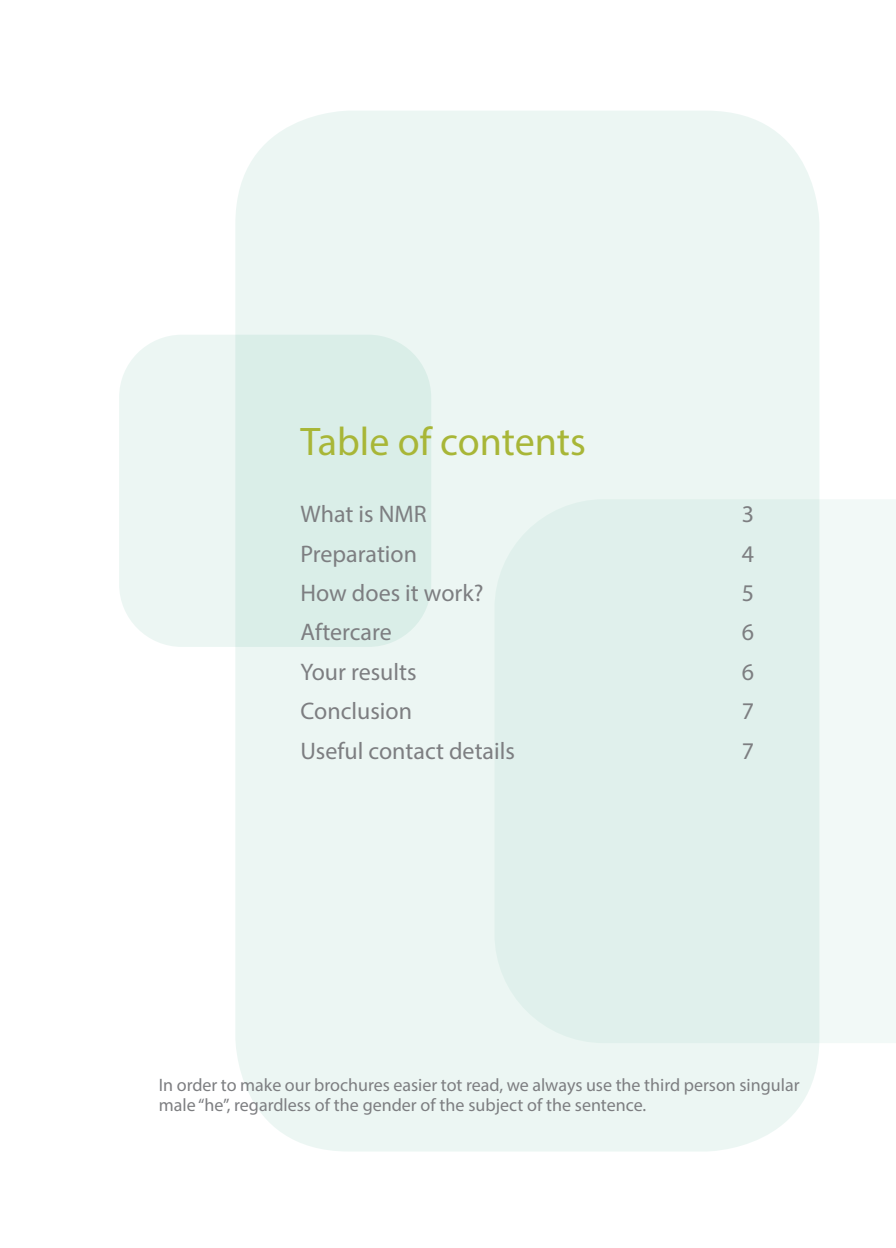
<style>
.page{position:relative;width:896px;height:1248px;background:#fff}
.page>*{position:absolute;margin:0;border:0;box-sizing:border-box;transform-origin:0 0}
.TOC_titel{font:40px "Myriad Pro";color:#a8b637}
.TOC1{font:24px "Myriad Pro";color:#7d7e81}
.Note{font:18px/20px "Myriad Pro";color:#7d7e81}
</style>
<div class="page">
<div style="left:119px;top:335px;width:116px;height:312px;background:#ecf6f3"></div>
<div style="left:819px;top:499px;width:77px;height:544px;background:#f2f9f7"></div>
<div style="left:235px;top:111px;width:584px;height:1040px;background:linear-gradient(to right,#e8f4f0,#e6f3ef);border-radius:113px"></div>
<p class="TOC_titel" style="left:300px;top:417px;width:287px">Table of contents</p>
<p class="TOC1" style="left:300px;top:499px;width:128px">What is NMR</p>
<p class="TOC1" style="left:742px;top:499px;width:14px">3</p>
<p class="TOC1" style="left:300px;top:539px;width:118px">Preparation</p>
<p class="TOC1" style="left:742px;top:539px;width:14px">4</p>
<p class="TOC1" style="left:300px;top:578px;width:184px">How does it work?</p>
<p class="TOC1" style="left:742px;top:578px;width:14px">5</p>
<p class="TOC1" style="left:300px;top:617px;width:93px">Aftercare</p>
<p class="TOC1" style="left:742px;top:617px;width:14px">6</p>
<p class="TOC1" style="left:300px;top:657px;width:117px">Your results</p>
<p class="TOC1" style="left:742px;top:657px;width:14px">6</p>
<p class="TOC1" style="left:300px;top:696px;width:113px">Conclusion</p>
<p class="TOC1" style="left:742px;top:696px;width:14px">7</p>
<p class="TOC1" style="left:300px;top:735px;width:216px">Useful contact details</p>
<p class="TOC1" style="left:742px;top:735px;width:14px">7</p>
<p class="Note" style="left:159px;top:1074px;width:642px">In order to make our brochures easier tot read, we always use the third person singular male “he”, regardless of the gender of the subject of the sentence.</p>
</div>
